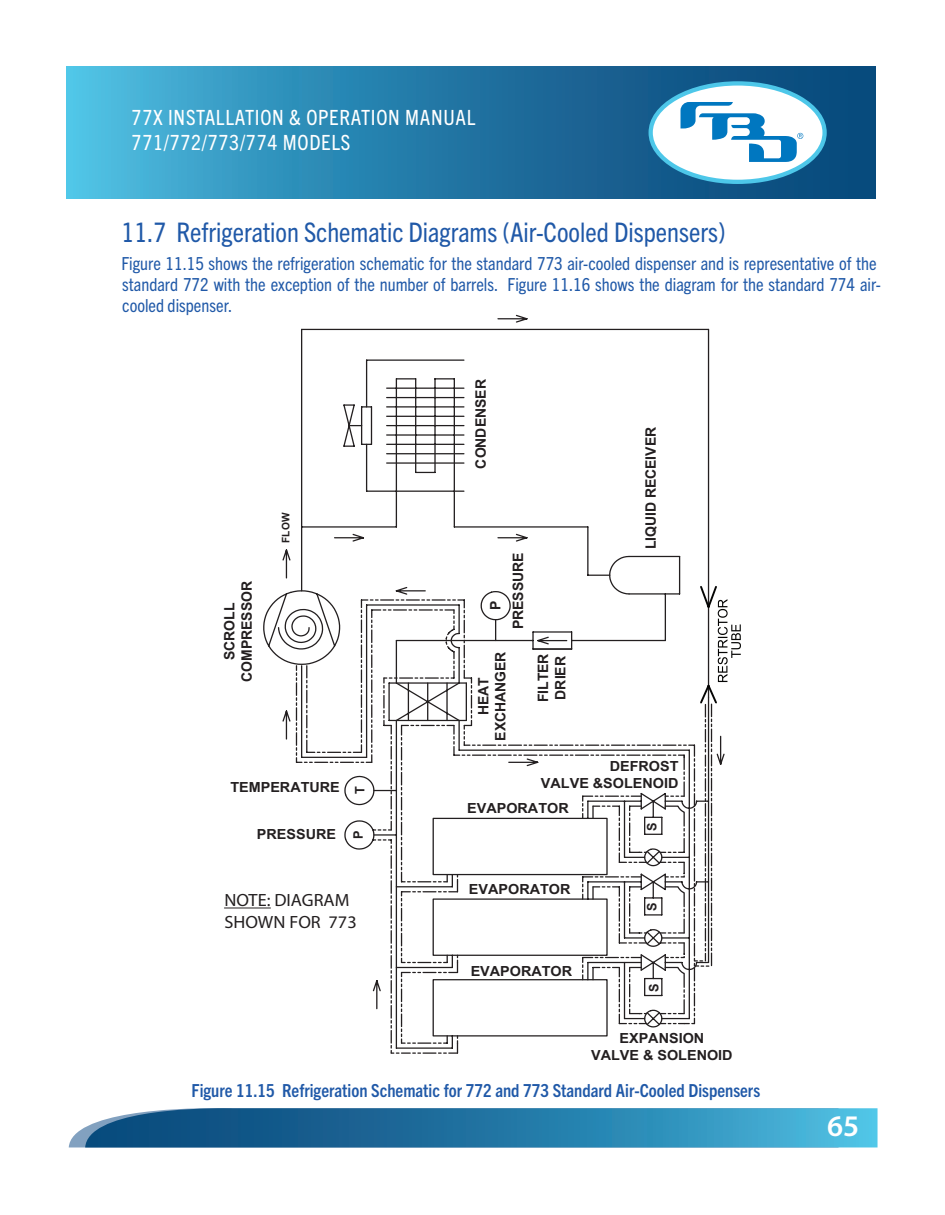
<style>
.page{position:relative;width:945px;height:1215px;background:#fff}
.page>*{position:absolute;margin:0;border:0;box-sizing:border-box;transform-origin:0 0}
.t1{font:600 30px "Myriad Pro";color:#fff}
.t2{font:condensed 27px "Trade Gothic Next LT Pro";color:#2059a8}
.t3{font:condensed 21px/25.2px "Trade Gothic Next LT Pro";letter-spacing:.035em;color:#fff}
.t4{font:condensed 18px/21px "Trade Gothic Next LT Pro";color:#2059a8}
.Figure_Title{font:700 condensed 18px "Trade Gothic Next LT Pro";color:#2059a8}
.t5{font:17.7px/21.3px "Myriad Pro";color:#231f20}
.t6{font:700 14.4px/17.2px "Arial";color:#231f20;text-align:center}
.t7{font:700 13.95px/16.8px "Arial";color:#231f20;text-align:center}
.t8{font:700 13.05px "Arial";color:#231f20}
.t9{font:700 10.5px "Arial";color:#231f20}
</style>
<div class="page">
<svg style="left:66px;top:67px;width:810px;height:132px;background:#2881ad"></svg>
<svg style="left:649px;top:81px;width:178px;height:103px"></svg>
<svg style="left:69px;top:1108px;width:809px;height:39px;background:#2f81ab"></svg>
<svg style="left:277px;top:315px;width:448px;height:695px"></svg>
<svg style="left:390px;top:636px;width:323px;height:418px"></svg>
<svg style="left:698px;top:584px;width:43px;height:121px"></svg>
<hr style="left:224px;top:908px;width:47px;height:1px;background:#231f20">
<p class="t3" style="left:132px;top:104px;width:345px">77X INSTALLATION &amp; OPERATION MANUAL<br>771/772/773/774 MODELS</p>
<p class="t2" style="left:122px;top:214px;width:606px">11.7 Refrigeration Schematic Diagrams (Air-Cooled Dispensers)</p>
<p class="t4" style="left:122px;top:252px;width:761px">Figure 11.15 shows the refrigeration schematic for the standard 773 air-cooled dispenser and is representative of the standard 772 with the exception of the number of barrels. Figure 11.16 shows the diagram for the standard 774 air&shy;cooled dispenser.</p>
<p class="t6" style="left:221px;top:682px;width:102px;rotate:-90deg">SCROLL<br>COMPRESSOR</p>
<p class="t9" style="left:278px;top:543px;width:31px;rotate:-90deg">FLOW</p>
<p class="t7" style="left:230px;top:779px;width:111px">TEMPERATURE</p>
<p class="t7" style="left:257px;top:825px;width:81px">PRESSURE</p>
<p class="t8" style="left:351px;top:794px;width:9px;rotate:-90deg">T</p>
<p class="t8" style="left:349px;top:839px;width:10px;rotate:-90deg">P</p>
<p class="t5" style="left:224px;top:889px;width:134px">NOTE: DIAGRAM<br>SHOWN FOR 773</p>
<p class="t6" style="left:472px;top:469px;width:91px;rotate:-90deg">CONDENSER</p>
<p class="t6" style="left:487px;top:610px;width:11px;rotate:-90deg">P</p>
<p class="t6" style="left:510px;top:629px;width:78px;rotate:-90deg">PRESSURE</p>
<p class="t6" style="left:475px;top:741px;width:91px;rotate:-90deg">HEAT<br>EXCHANGER</p>
<p class="t6" style="left:535px;top:702px;width:50px;text-align:left;rotate:-90deg">FILTER<br>DRIER</p>
<p class="t6" style="left:642px;top:549px;width:124px;rotate:-90deg">LIQUID RECEIVER</p>
<p class="t7" style="left:541px;top:758px;width:139px;text-align:right">DEFROST<br>VALVE &amp;SOLENOID</p>
<p class="t7" style="left:467px;top:800px;width:103px">EVAPORATOR</p>
<p class="t7" style="left:469px;top:881px;width:103px">EVAPORATOR</p>
<p class="t8" style="left:643px;top:831px;width:10px;rotate:-90deg">S</p>
<p class="t8" style="left:643px;top:911px;width:10px;rotate:-90deg">S</p>
<p class="t7" style="left:471px;top:963px;width:103px">EVAPORATOR</p>
<p class="t8" style="left:645px;top:992px;width:10px;rotate:-90deg">S</p>
<p class="t7" style="left:591px;top:1030px;width:143px">EXPANSION<br>VALVE &amp; SOLENOID</p>
<p class="Figure_Title" style="left:192px;top:1078px;width:570px">Figure 11.15 Refrigeration Schematic for 772 and 773 Standard Air-Cooled Dispensers</p>
<h1 class="t1" style="left:827px;top:1107px;width:34px">65</h1>
</div>
